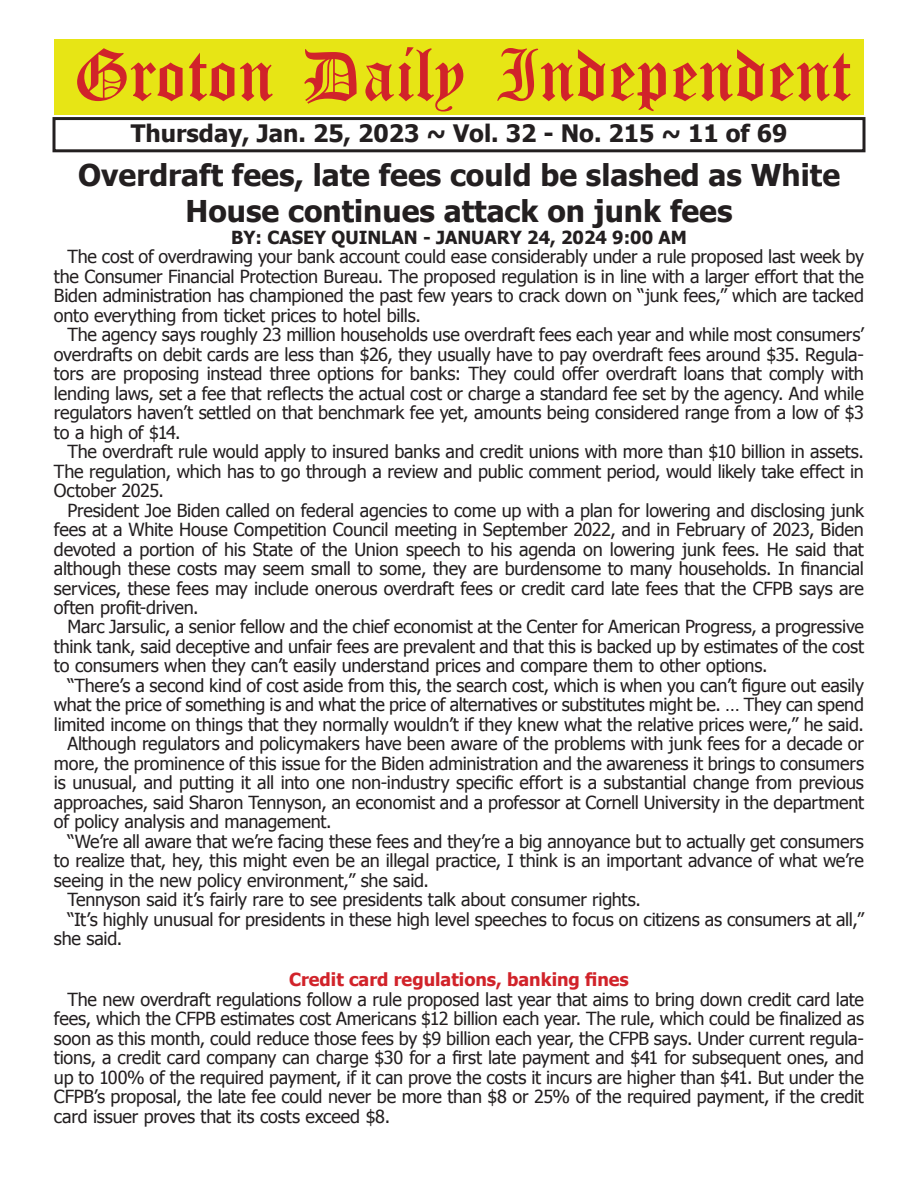
<style>
.page{position:relative;width:918px;height:1188px;background:#fff}
.page>*{position:absolute;margin:0;border:0;box-sizing:border-box;transform-origin:0 0}
.t1{font:54px "Old English Five";color:#d1232a}
.t2{font:700 30px/36px "Tahoma";color:#231f20;text-align:center}
.t3{font:700 24px "Tahoma";color:#231f20}
.t4{font:18px/19.5px "Tahoma";letter-spacing:-.01em;color:#231f20;text-align:justify}
.t5{font:700 18px "Tahoma";color:#231f20}
.t6{font:700 18px "Tahoma";color:#d1232a}
</style>
<div class="page">
<div style="left:52px;top:117px;width:814px;height:35px;border:3px solid #231f20"></div>
<div style="left:54px;top:40px;width:810px;height:75px;background:#e7e515"></div>
<h1 class="t1" style="left:73px;top:50px;width:779px">Groton Daily Independent</h1>
<h3 class="t3" style="left:131px;top:116px;width:658px">Thursday, Jan. 25, 2023 ~ Vol. 32 - No. 215 ~ 11 of 69</h3>
<h2 class="t2" style="left:78px;top:155px;width:764px">Overdraft fees, late fees could be slashed as White<br>House continues attack on junk fees</h2>
<p class="t5" style="left:231px;top:224px;width:457px">BY: CASEY QUINLAN - JANUARY 24, 2024 9:00 AM</p>
<p class="t4" style="left:54px;top:246px;width:812px;text-indent:14px">The cost of overdrawing your bank account could ease considerably under a rule proposed last week by the Consumer Financial Protection Bureau. The proposed regulation is in line with a larger effort that the Biden administration has championed the past few years to crack down on “junk fees,” which are tacked onto everything from ticket prices to hotel bills.</p>
<p class="t4" style="left:54px;top:324px;width:812px;text-indent:14px">The agency says roughly 23 million households use overdraft fees each year and while most consumers’ overdrafts on debit cards are less than $26, they usually have to pay overdraft fees around $35. Regula&shy;tors are proposing instead three options for banks: They could offer overdraft loans that comply with lending laws, set a fee that reflects the actual cost or charge a standard fee set by the agency. And while regulators haven’t settled on that benchmark fee yet, amounts being considered range from a low of $3 to a high of $14.</p>
<p class="t4" style="left:54px;top:441px;width:812px;text-indent:14px">The overdraft rule would apply to insured banks and credit unions with more than $10 billion in assets.<br>The regulation, which has to go through a review and public comment period, would likely take effect in October 2025.</p>
<p class="t4" style="left:54px;top:499px;width:812px;text-indent:14px">President Joe Biden called on federal agencies to come up with a plan for lowering and disclosing junk fees at a White House Competition Council meeting in September 2022, and in February of 2023, Biden devoted a portion of his State of the Union speech to his agenda on lowering junk fees. He said that although these costs may seem small to some, they are burdensome to many households. In financial services, these fees may include onerous overdraft fees or credit card late fees that the CFPB says are often profit-driven.</p>
<p class="t4" style="left:54px;top:616px;width:812px;text-indent:14px">Marc Jarsulic, a senior fellow and the chief economist at the Center for American Progress, a progressive think tank, said deceptive and unfair fees are prevalent and that this is backed up by estimates of the cost to consumers when they can’t easily understand prices and compare them to other options.</p>
<p class="t4" style="left:67px;top:675px;width:798px">“There’s a second kind of cost aside from this, the search cost, which is when you can’t figure out easily</p>
<p class="t4" style="left:54px;top:694px;width:811px">what the price of something is and what the price of alternatives or substitutes might be. … They can spend</p>
<p class="t4" style="left:54px;top:714px;width:811px">limited income on things that they normally wouldn’t if they knew what the relative prices were,” he said.</p>
<p class="t4" style="left:67px;top:733px;width:798px">Although regulators and policymakers have been aware of the problems with junk fees for a decade or</p>
<p class="t4" style="left:54px;top:753px;width:812px">more, the prominence of this issue for the Biden administration and the awareness it brings to consumers</p>
<p class="t4" style="left:54px;top:772px;width:811px">is unusual, and putting it all into one non-industry specific effort is a substantial change from previous</p>
<p class="t4" style="left:54px;top:792px;width:812px">approaches, said Sharon Tennyson, an economist and a professor at Cornell University in the department</p>
<p class="t4" style="left:54px;top:811px;width:279px">of policy analysis and management.</p>
<p class="t4" style="left:67px;top:831px;width:798px">“We’re all aware that we’re facing these fees and they’re a big annoyance but to actually get consumers</p>
<p class="t4" style="left:54px;top:850px;width:811px">to realize that, hey, this might even be an illegal practice, I think is an important advance of what we’re</p>
<p class="t4" style="left:54px;top:870px;width:377px">seeing in the new policy environment,” she said.</p>
<p class="t4" style="left:67px;top:889px;width:575px">Tennyson said it’s fairly rare to see presidents talk about consumer rights.</p>
<p class="t4" style="left:67px;top:909px;width:798px">“It’s highly unusual for presidents in these high level speeches to focus on citizens as consumers at all,”</p>
<p class="t4" style="left:54px;top:928px;width:70px">she said.</p>
<p class="t6" style="left:289px;top:967px;width:341px">Credit card regulations, banking fines</p>
<p class="t4" style="left:54px;top:989px;width:812px;text-indent:14px">The new overdraft regulations follow a rule proposed last year that aims to bring down credit card late fees, which the CFPB estimates cost Americans $12 billion each year. The rule, which could be finalized as soon as this month, could reduce those fees by $9 billion each year, the CFPB says. Under current regula&shy;tions, a credit card company can charge $30 for a first late payment and $41 for subsequent ones, and up to 100% of the required payment, if it can prove the costs it incurs are higher than $41. But under the CFPB’s proposal, the late fee could never be more than $8 or 25% of the required payment, if the credit card issuer proves that its costs exceed $8.</p>
</div>
